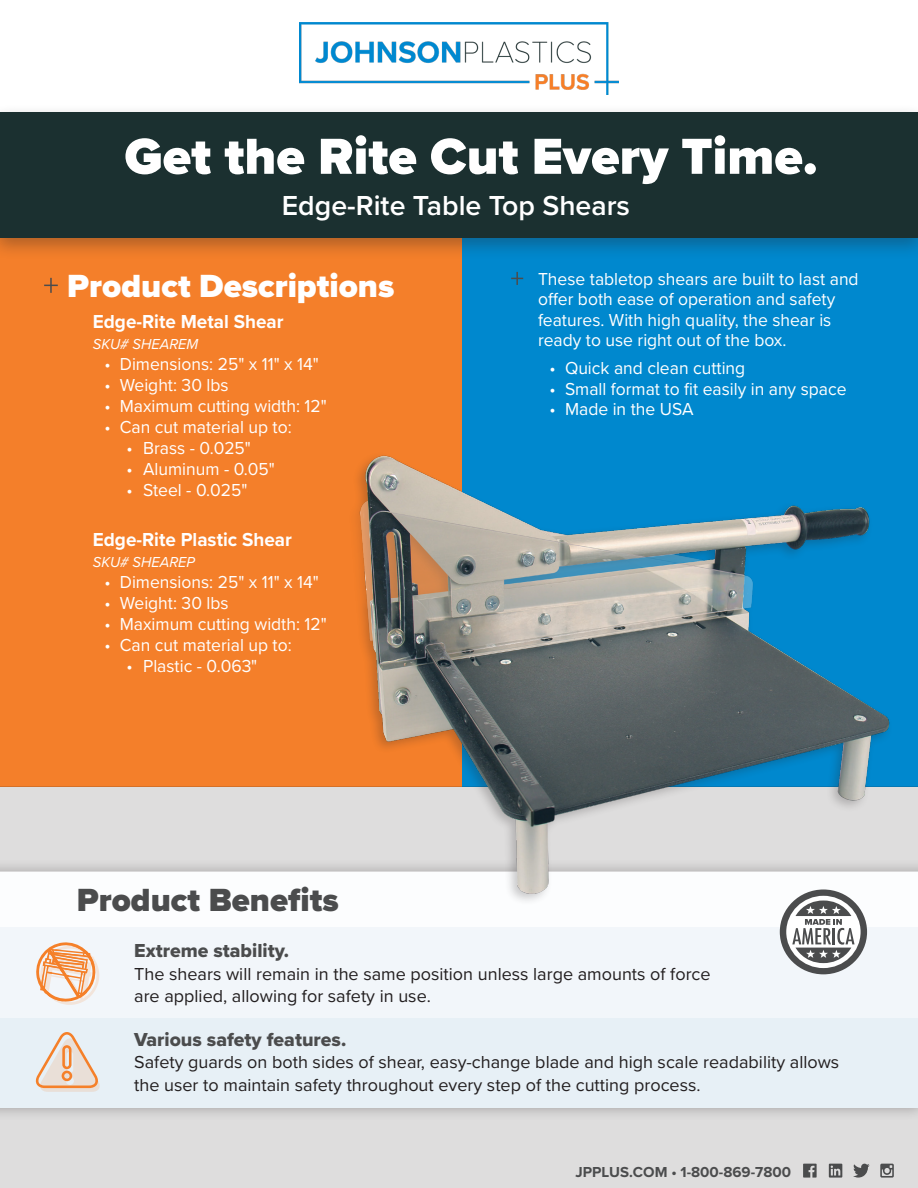
<style>
.page{position:relative;width:918px;height:1188px;background:#fff}
.page>*{position:absolute;margin:0;border:0;box-sizing:border-box;transform-origin:0 0}
.t1{font:900 52.5px "Proxima Nova";color:#fff}
.t2{font:900 33.3px "Proxima Nova";color:#fff}
.t3{font:900 33.3px "Proxima Nova";color:#4b4c4d}
.t4{font:600 28.5px "Proxima Nova";color:#fff}
.t5{font:700 19.5px "Proxima Nova";color:#fff}
.t6{font:19.5px "Proxima Nova Extrabld";color:#4b4c4d}
.t7{font:18px/20.5px "Proxima Nova";color:#fff}
.t8{font:18px/22.5px "Proxima Nova";color:#231f20}
.t9{font:700 15px "Proxima Nova";color:#4b4c4d}
.t10{font:italic 15px "Proxima Nova";color:#fff}
</style>
<div class="page">
<div style="left:462px;top:197px;width:456px;height:589px;background:#0088ce"></div>
<div style="left:0;top:197px;width:462px;height:589px;background:#f47f2a"></div>
<div style="left:0;top:104px;width:918px;height:156px;background:#231f20;opacity:.32"></div>
<div style="left:0;top:112px;width:918px;height:126px;background:#1b3030"></div>
<img style="left:300px;top:22px;width:318px;height:72px">
<svg style="left:44px;top:278px;width:14px;height:15px"></svg>
<svg style="left:511px;top:272px;width:12px;height:13px"></svg>
<div style="left:0;top:786px;width:918px;height:402px;background:#dedddd"></div>
<div style="left:0;top:859px;width:918px;height:262px;background:#231f20;opacity:.3"></div>
<div style="left:0;top:872px;width:918px;height:55px;background:#fcfdfe"></div>
<div style="left:0;top:1015px;width:918px;height:93px;background:#e7f0f6"></div>
<div style="left:0;top:927px;width:918px;height:91px;background:#f2f6fa"></div>
<svg style="left:36px;top:942px;width:63px;height:63px"></svg>
<svg style="left:35px;top:1032px;width:65px;height:60px"></svg>
<svg style="left:780px;top:907px;width:87px;height:67px"></svg>
<svg style="left:829px;top:1164px;width:13px;height:14px"></svg>
<svg style="left:853px;top:1164px;width:17px;height:14px"></svg>
<svg style="left:803px;top:1164px;width:14px;height:14px"></svg>
<svg style="left:880px;top:1164px;width:14px;height:14px"></svg>
<img style="left:324px;top:455px;width:594px;height:452px">
<p class="t1" style="left:125px;top:117px;width:695px">Get the Rite Cut Every Time.</p>
<p class="t4" style="left:282px;top:184px;width:350px">Edge-Rite Table Top Shears</p>
<p class="t2" style="left:67px;top:261px;width:329px">Product Descriptions</p>
<p class="t5" style="left:93px;top:307px;width:192px">Edge-Rite Metal Shear</p>
<p class="t10" style="left:93px;top:332px;width:107px">SKU# SHEAREM</p>
<p class="t7" style="left:104px;top:353px;width:216px">• Dimensions: 25" x 11" x 14"</p>
<p class="t7" style="left:104px;top:374px;width:126px">• Weight: 30 lbs</p>
<p class="t7" style="left:104px;top:395px;width:224px">• Maximum cutting width: 12"</p>
<p class="t7" style="left:104px;top:416px;width:189px">• Can cut material up to:</p>
<p class="t7" style="left:127px;top:437px;width:126px">• Brass - 0.025"</p>
<p class="t7" style="left:127px;top:458px;width:150px">• Aluminum - 0.05"</p>
<p class="t7" style="left:127px;top:479px;width:122px">• Steel - 0.025"</p>
<p class="t5" style="left:93px;top:525px;width:201px">Edge-Rite Plastic Shear</p>
<p class="t10" style="left:93px;top:551px;width:104px">SKU# SHEAREP</p>
<p class="t7" style="left:104px;top:571px;width:216px">• Dimensions: 25" x 11" x 14"</p>
<p class="t7" style="left:104px;top:592px;width:126px">• Weight: 30 lbs</p>
<p class="t7" style="left:104px;top:613px;width:224px">• Maximum cutting width: 12"</p>
<p class="t7" style="left:104px;top:634px;width:189px">• Can cut material up to:</p>
<p class="t7" style="left:127px;top:655px;width:132px">• Plastic - 0.063"</p>
<p class="t7" style="left:538px;top:268px;width:322px">These tabletop shears are built to last and offer both ease of operation and safety features. With high quality, the shear is ready to use right out of the box.</p>
<p class="t7" style="left:550px;top:357px;width:197px">• Quick and clean cutting</p>
<p class="t7" style="left:550px;top:378px;width:298px">• Small format to fit easily in any space</p>
<p class="t7" style="left:550px;top:398px;width:145px">• Made in the USA</p>
<p class="t3" style="left:77px;top:875px;width:263px">Product Benefits</p>
<p class="t6" style="left:134px;top:936px;width:157px">Extreme stability.</p>
<p class="t8" style="left:134px;top:962px;width:578px">The shears will remain in the same position unless large amounts of force</p>
<p class="t8" style="left:134px;top:984px;width:298px">are applied, allowing for safety in use.</p>
<p class="t6" style="left:134px;top:1025px;width:214px">Various safety features.</p>
<p class="t8" style="left:134px;top:1050px;width:707px">Safety guards on both sides of shear, easy-change blade and high scale readability allows the user to maintain safety throughout every step of the cutting process.</p>
<p class="t9" style="left:576px;top:1160px;width:217px">JPPLUS.COM • 1-800-869-7800</p>
</div>
